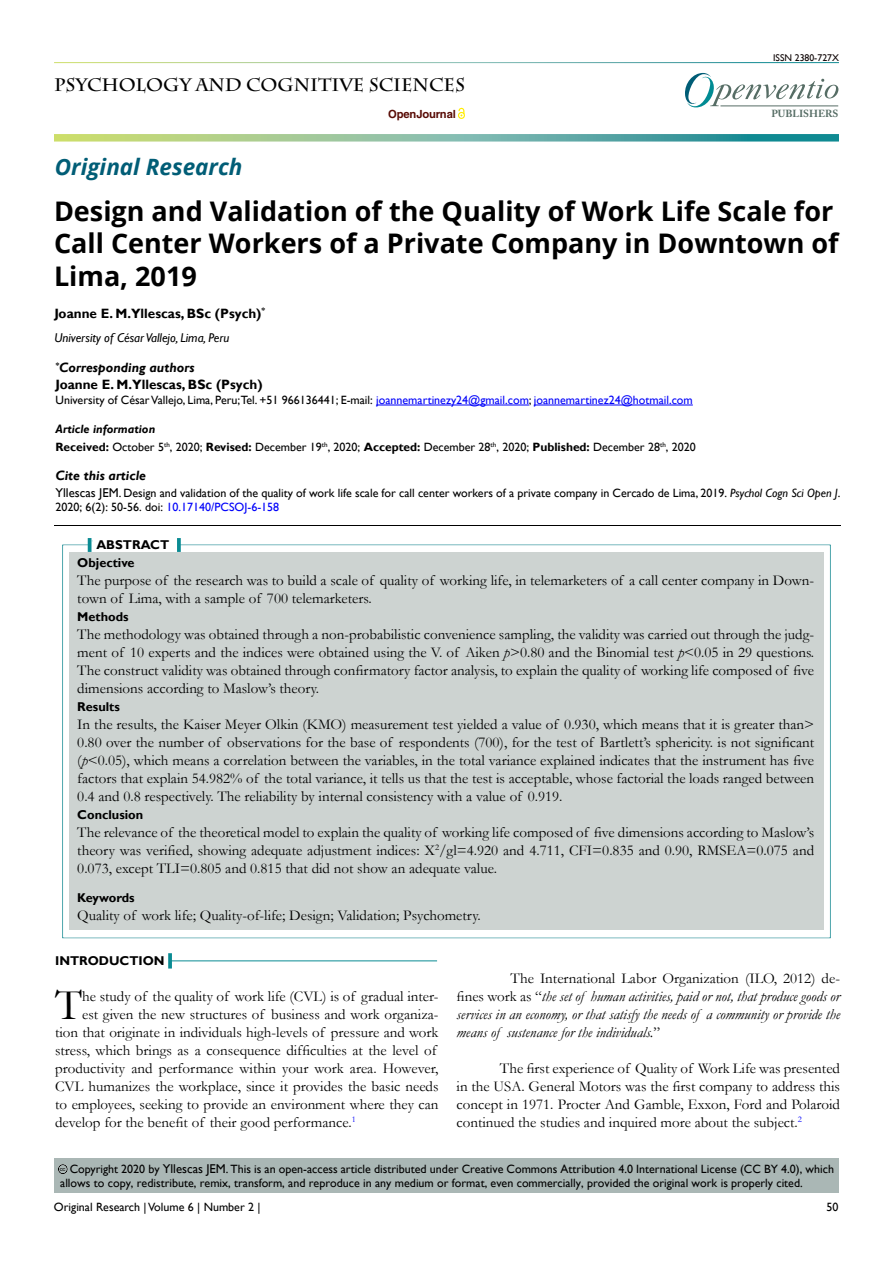
<style>
.page{position:relative;width:893px;height:1263px;background:#fff}
.page>*{position:absolute;margin:0;border:0;box-sizing:border-box;transform-origin:0 0}
.t1{font:43.8px "Garamond";color:#000}
.t2{font:700 27px/32.4px "Open Sans";color:#000}
.t3{font:italic 700 22.5px "Open Sans";color:#015d76}
.t4{font:700 18px "Charlemagne Std";color:#000}
.t5{font:15px/18px "Garamond";color:#000;text-align:justify}
.t6{font:italic 15px/18px "Garamond";color:#000;text-align:justify}
.t7{font:700 13.5px/16.5px "Gill Sans";color:#000}
.t8{font:italic 700 13.5px "Gill Sans";color:#000}
.t9{font:700 12.75px/17.9px "Gill Sans";color:#000}
.t10{font:italic 12.75px "Gill Sans";color:#000101}
.t11{font:12px/14.4px "Gill Sans";color:#000}
.t12{font:12px/18px "Gill Sans";color:#000101}
.t13{font:700 11.25px "Helvetica LT Std";letter-spacing:-.015em;color:#580b05}
.t14{font:700 10.2px "Adobe Caslon Pro";color:#566d65}
.t15{font:9.75px "Gill Sans";color:#0a0000}
.t16{font:5.7px "Arial";color:#000}
.s1{font-style:italic}
.s2{color:#0000fa}
.s3{font-weight:700;font-style:italic;color:#000}
.s4{font-weight:700;color:#000}
.s5{color:#000}
.s6{font-size:12.75px}
.s7{font-style:normal}
</style>
<div class="page">
<svg style="left:685px;top:73px;width:153px;height:35px"></svg>
<hr style="left:720px;top:106px;width:118px;height:1px;background:#566d65">
<svg style="left:54px;top:134px;width:785px;height:8px;background:#81ba9d"></svg>
<svg style="left:458px;top:107px;width:6px;height:11px"></svg>
<hr style="left:376px;top:405px;width:153px;height:1px;background:#0000fa">
<hr style="left:534px;top:405px;width:159px;height:1px;background:#0000fa">
<div style="left:42px;top:516px;width:811px;height:12px;background:#f6f1f3;opacity:.75"></div>
<div style="left:54px;top:1158px;width:785px;height:35px;background:#aab7b5"></div>
<div style="left:45px;top:1152px;width:37px;height:23px;background:#f6f1f3;opacity:.75"></div>
<div style="left:50px;top:535px;width:794px;height:404px;background:#f6f1f3;opacity:.75"></div>
<hr style="left:88px;top:538px;width:3px;height:14px;background:#0a8b93">
<svg style="left:177px;top:538px;width:4px;height:14px"></svg>
<hr style="left:169px;top:960px;width:268px;height:1px;background:#0a8b93">
<svg style="left:168px;top:953px;width:4px;height:15px"></svg>
<p class="t4" style="left:54px;top:74px;width:412px">PSYCHOLOGY AND COGNITIVE SCIENCES</p>
<h3 class="t3" style="left:55px;top:151px;width:189px">Original Research</h3>
<p class="t13" style="left:388px;top:107px;width:69px">Open Journal</p>
<p class="t15" style="left:773px;top:52px;width:67px">ISSN 2380-727X</p>
<p class="t14" style="left:771px;top:108px;width:69px">PUBLISHERS</p>
<h2 class="t2" style="left:54px;top:194px;width:786px">Design and Validation of the Quality of Work Life Scale for<br>Call Center Workers of a Private Company in Downtown of<br>Lima, 2019</h2>
<p class="t7" style="left:54px;top:305px;width:212px">Joanne E. M.Yllescas, BSc (Psych)<sup>*</sup></p>
<p class="t10" style="left:54px;top:330px;width:177px">University of César Vallejo, Lima, Peru</p>
<p class="t7" style="left:55px;top:360px;width:209px"><sup>*</sup><span class="s1">Corresponding authors<br></span>Joanne E. M.Yllescas, BSc (Psych)</p>
<p class="t11" style="left:55px;top:393px;width:639px">University of César Vallejo, Lima, Peru;Tel. +51 966136441; E-mail: <span class="s2">joannemartinezy24@gmail.com</span>; <span class="s2">joannemartinez24@hotmail.com</span></p>
<p class="t12" style="left:55px;top:420px;width:642px"><span class="s3">Article information<br></span><span class="s4">Received:</span> <span class="s5">October 5</span><sup>th</sup><span class="s5">, 2020;</span> <span class="s4">Revised:</span> December 19<sup>th</sup>, 2020<span class="s5">;</span> <span class="s4">Accepted:</span> December 28<sup>th</sup>, 2020<span class="s5">;</span> <span class="s4">Published:</span> December 28<sup>th</sup>, 2020</p>
<p class="t8" style="left:55px;top:468px;width:92px">Cite this article</p>
<p class="t11" style="left:55px;top:485px;width:786px"><span class="s6">Yllescas JEM</span>. Design and validation of the quality of work life scale for call center workers of a private company in Cercado de Lima, 2019. <span class="s1">Psychol Cogn Sci Open J</span>.<br>2020; 6(2): 50-56. doi: <span class="s2">10.17140/PCSOJ-6-158</span></p>
<p class="t9" style="left:77px;top:536px;width:93px;text-indent:19px">ABSTRACT<br>Objective</p>
<p class="t5" style="left:77px;top:571px;width:738px">The purpose of the research was to build a scale of quality of working life, in telemarketers of a call center company in Down&shy;town of Lima, with a sample of 700 telemarketers.</p>
<p class="t9" style="left:77px;top:608px;width:53px">Methods</p>
<p class="t5" style="left:77px;top:625px;width:738px">The methodology was obtained through a non-probabilistic convenience sampling, the validity was carried out through the judg&shy;ment of 10 experts and the indices were obtained using the V. of Aiken <span class="s1">p</span>&gt;0.80 and the Binomial test <span class="s1">p</span>&lt;0.05 in 29 questions.<br>The construct validity was obtained through confirmatory factor analysis, to explain the quality of working life composed of five dimensions according to Maslow’s theory.</p>
<p class="t9" style="left:77px;top:698px;width:44px">Results</p>
<p class="t5" style="left:77px;top:715px;width:738px">In the results, the Kaiser Meyer Olkin (KMO) measurement test yielded a value of 0.930, which means that it is greater than&gt; 0.80 over the number of observations for the base of respondents (700), for the test of Bartlett’s sphericity. is not significant (<span class="s1">p</span>&lt;0.05), which means a correlation between the variables, in the total variance explained indicates that the instrument has five factors that explain 54.982% of the total variance, it tells us that the test is acceptable, whose factorial the loads ranged between 0.4 and 0.8 respectively. The reliability by internal consistency with a value of 0.919.</p>
<p class="t9" style="left:77px;top:806px;width:68px">Conclusion</p>
<p class="t5" style="left:77px;top:823px;width:738px">The relevance of the theoretical model to explain the quality of working life composed of five dimensions according to Maslow’s theory was verified, showing adequate adjustment indices: X<sup>2</sup>/gl=4.920 and 4.711, CFI=0.835 and 0.90, RMSEA=0.075 and 0.073, except TLI=0.805 and 0.815 that did not show an adequate value.</p>
<p class="t9" style="left:77px;top:889px;width:59px">Keywords</p>
<p class="t5" style="left:77px;top:906px;width:405px">Quality of work life; Quality-of-life; Design; Validation; Psychometry.</p>
<p class="t9" style="left:55px;top:952px;width:111px">INTRODUCTION</p>
<h1 class="t1" style="left:55px;top:975px;width:28px">T</h1>
<p class="t5" style="left:82px;top:986px;width:358px">he study of the quality of work life (CVL) is of gradual inter-</p>
<p class="t6" style="left:457px;top:968px;width:385px;text-indent:54px"><span class="s7">The International Labor Organization (ILO, 2012) de&shy;fines work as “</span>the set of human activities, paid or not, that produce goods or services in an economy, or that satisfy the needs of a community or provide the means of sustenance for the individuals.<span class="s7">”</span></p>
<p class="t5" style="left:457px;top:1058px;width:385px;text-indent:43px">The first experience of Quality of Work Life was presented in the USA. General Motors was the first company to address this concept in 1971. Procter And Gamble, Exxon, Ford and Polaroid continued the studies and inquired more about the subject.<sup>2</sup></p>
<p class="t5" style="left:82px;top:1004px;width:358px">est given the new structures of business and work organiza-</p>
<p class="t5" style="left:55px;top:1022px;width:385px">tion that originate in individuals high-levels of pressure and work</p>
<p class="t5" style="left:55px;top:1040px;width:383px">stress, which brings as a consequence difficulties at the level of</p>
<p class="t5" style="left:55px;top:1058px;width:385px">productivity and performance within your work area. However,</p>
<p class="t5" style="left:55px;top:1076px;width:385px">CVL humanizes the workplace, since it provides the basic needs</p>
<p class="t5" style="left:55px;top:1094px;width:385px">to employees, seeking to provide an environment where they can</p>
<p class="t5" style="left:55px;top:1112px;width:302px">develop for the benefit of their good performance.<sup>1</sup></p>
<p class="t11" style="left:60px;top:1162px;width:775px;text-indent:9px">Copyright 2020 by <span class="s6">Yllescas JEM</span>. This is an open-access article distributed under Creative Commons Attribution 4.0 International License (CC BY 4.0), which allows to copy, redistribute, remix, transform, and reproduce in any medium or format, even commercially, provided the original work is properly cited.</p>
<p class="t16" style="left:60px;top:1165px;width:7px">cc</p>
<p class="t11" style="left:54px;top:1199px;width:208px">Original Research | Volume 6 | Number 2 |</p>
<p class="t11" style="left:826px;top:1199px;width:13px">50</p>
</div>
